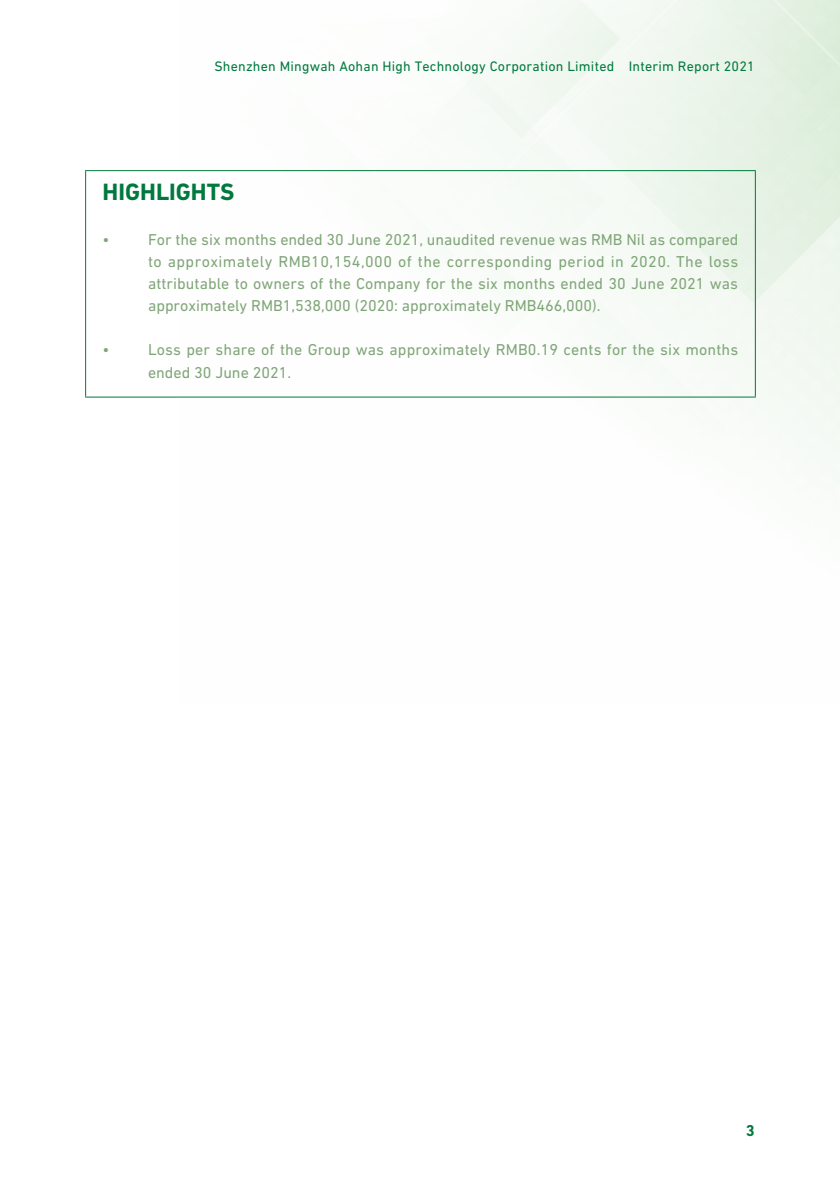
<style>
.page{position:relative;width:840px;height:1191px;background:#fff}
.page>*{position:absolute;margin:0;border:0;box-sizing:border-box;transform-origin:0 0}
.t1{font:700 24px "DIN Next LT Pro";color:#00793e}
.t2{font:16px/22px "DIN Next LT Pro";color:#80a678;text-align:justify}
.t3{font:700 16px "DIN Next LT Pro";color:#00793e}
.t4{font:14px "DIN Next LT Pro";letter-spacing:.015em;color:#00793e}
</style>
<div class="page">
<img style="left:180px;top:0;width:659px;height:460px">
<hr style="left:85px;top:171px;width:1px;height:33px;background:#00793e">
<hr style="left:85px;top:170px;width:670px;height:1px;background:#00793e">
<hr style="left:754px;top:171px;width:1px;height:33px;background:#00793e">
<svg style="left:85px;top:204px;width:1px;height:22px"></svg>
<svg style="left:754px;top:204px;width:1px;height:22px"></svg>
<hr style="left:85px;top:226px;width:1px;height:170px;background:#00793e">
<hr style="left:754px;top:226px;width:1px;height:170px;background:#00793e">
<hr style="left:85px;top:396px;width:670px;height:1px;background:#00793e">
<p class="t4" style="left:214px;top:58px;width:541px">Shenzhen Mingwah Aohan High Technology Corporation Limited Interim Report 2021</p>
<h1 class="t1" style="left:103px;top:178px;width:133px">HIGHLIGHTS</h1>
<p class="t2" style="left:148px;top:229px;width:591px;text-indent:-45px">• For the six months ended 30 June 2021, unaudited revenue was RMB Nil as compared to approximately RMB10,154,000 of the corresponding period in 2020. The loss attributable to owners of the Company for the six months ended 30 June 2021 was approximately RMB1,538,000 (2020: approximately RMB466,000).</p>
<p class="t2" style="left:148px;top:339px;width:591px;text-indent:-45px">• Loss per share of the Group was approximately RMB0.19 cents for the six months ended 30 June 2021.</p>
<p class="t3" style="left:745px;top:1121px;width:10px">3</p>
</div>
